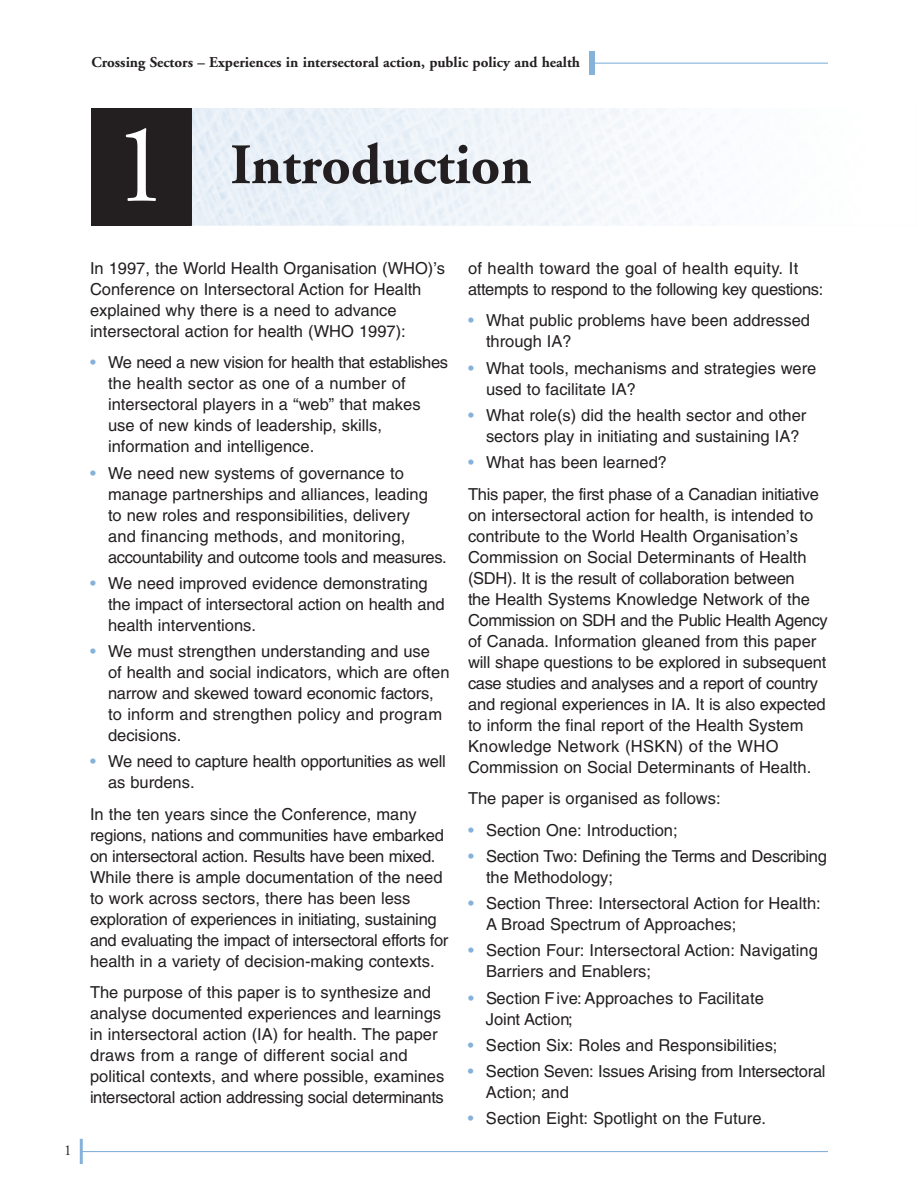
<style>
.page{position:relative;width:918px;height:1188px;background:#fff}
.page>*{position:absolute;margin:0;border:0;box-sizing:border-box;transform-origin:0 0}
.t1{font:700 57px "Adobe Garamond";color:#231f20}
.t2{font:16.5px/21px "Helvetica";color:#231f20}
.t3{font:16.5px/21px "Helvetica";letter-spacing:-.02em;color:#231f20}
.t4{font:700 15px "Adobe Garamond";color:#231f20}
.t5{font:15px "Adobe Garamond";color:#231f20}
.s1{font-weight:400;font-size:113.25px;color:#fff}
.s2{color:#86b2d9}
</style>
<div class="page">
<hr style="left:592px;top:63px;width:236px;height:1px;background:#86b2d9">
<hr style="left:81px;top:1151px;width:747px;height:1px;background:#86b2d9">
<hr style="left:80px;top:1139px;width:3px;height:25px;background:#86b2d9">
<div style="left:590px;top:52px;width:5px;height:23px;background:#86b2d9"></div>
<div style="left:92px;top:108px;width:99px;height:118px;background:#231f20"></div>
<hr style="left:191px;top:108px;width:1px;height:118px;background:#231f20">
<p class="t4" style="left:92px;top:56px;width:490px">Crossing Sectors – Experiences in intersectoral action, public policy and health</p>
<h1 class="t1" style="left:113px;top:142px;width:421px"><span class="s1">1</span> Introduction</h1>
<p class="t5" style="left:64px;top:1144px;width:9px">1</p>
<p class="t2" style="left:90px;top:259px;width:357px">In 1997, the World Health Organisation (WHO)’s Conference on Intersectoral Action for Health explained why there is a need to advance intersectoral action for health (WHO 1997):</p>
<p class="t2" style="left:108px;top:354px;width:342px;text-indent:-18px"><span class="s2">•</span> We need a new vision for health that establishes the health sector as one of a number of intersectoral players in a “web” that makes use of new kinds of leadership, skills, information and intelligence.</p>
<p class="t2" style="left:108px;top:464px;width:340px;text-indent:-18px"><span class="s2">•</span> We need new systems of governance to manage partnerships and alliances, leading<br>to new roles and responsibilities, delivery<br>and financing methods, and monitoring, accountability and outcome tools and measures.</p>
<p class="t2" style="left:108px;top:574px;width:338px;text-indent:-18px"><span class="s2">•</span> We need improved evidence demonstrating the impact of intersectoral action on health and health interventions.</p>
<p class="t2" style="left:108px;top:642px;width:343px;text-indent:-18px"><span class="s2">•</span> We must strengthen understanding and use<br>of health and social indicators, which are often narrow and skewed toward economic factors, to inform and strengthen policy and program decisions.</p>
<p class="t2" style="left:108px;top:753px;width:339px;text-indent:-18px"><span class="s2">•</span> We need to capture health opportunities as well as burdens.</p>
<p class="t2" style="left:90px;top:805px;width:360px">In the ten years since the Conference, many regions, nations and communities have embarked on intersectoral action. Results have been mixed.<br>While there is ample documentation of the need to work across sectors, there has been less exploration of experiences in initiating, sustaining and evaluating the impact of intersectoral efforts for health in a variety of decision-making contexts.</p>
<p class="t2" style="left:90px;top:984px;width:356px">The purpose of this paper is to synthesize and analyse documented experiences and learnings in intersectoral action (IA) for health. The paper draws from a range of different social and political contexts, and where possible, examines intersectoral action addressing social determinants</p>
<p class="t3" style="left:468px;top:259px;width:357px">of health toward the goal of health equity. It attempts to respond to the following key questions:</p>
<p class="t2" style="left:486px;top:312px;width:326px;text-indent:-18px"><span class="s2">•</span> What public problems have been addressed through IA?</p>
<p class="t2" style="left:486px;top:359px;width:332px;text-indent:-18px"><span class="s2">•</span> What tools, mechanisms and strategies were used to facilitate IA?</p>
<p class="t2" style="left:486px;top:406px;width:322px;text-indent:-18px"><span class="s2">•</span> What role(s) did the health sector and other sectors play in initiating and sustaining IA?</p>
<p class="t2" style="left:468px;top:448px;width:352px;line-height:31.5px"><span class="s2">•</span> What has been learned?<br>This paper, the first phase of a Canadian initiative</p>
<p class="t2" style="left:468px;top:506px;width:361px">on intersectoral action for health, is intended to contribute to the World Health Organisation’s Commission on Social Determinants of Health (SDH). It is the result of collaboration between<br>the Health Systems Knowledge Network of the Commission on SDH and the Public Health Agency of Canada. Information gleaned from this paper will shape questions to be explored in subsequent case studies and analyses and a report of country and regional experiences in IA. It is also expected to inform the final report of the Health System Knowledge Network (HSKN) of the WHO Commission on Social Determinants of Health.</p>
<p class="t2" style="left:468px;top:789px;width:254px">The paper is organised as follows:</p>
<p class="t2" style="left:468px;top:821px;width:211px"><span class="s2">•</span> Section One: Introduction;</p>
<p class="t2" style="left:486px;top:847px;width:342px;text-indent:-18px"><span class="s2">•</span> Section Two: Defining the Terms and Describing the Methodology;</p>
<p class="t2" style="left:486px;top:894px;width:336px;text-indent:-18px"><span class="s2">•</span> Section Three: Intersectoral Action for Health:<br>A Broad Spectrum of Approaches;</p>
<p class="t2" style="left:486px;top:942px;width:333px;text-indent:-18px"><span class="s2">•</span> Section Four: Intersectoral Action: Navigating<br>Barriers and Enablers;</p>
<p class="t2" style="left:486px;top:989px;width:280px;text-indent:-18px"><span class="s2">•</span> Section Five: Approaches to Facilitate<br>Joint Action;</p>
<p class="t2" style="left:468px;top:1036px;width:311px"><span class="s2">•</span> Section Six: Roles and Responsibilities;</p>
<p class="t2" style="left:486px;top:1062px;width:341px;text-indent:-18px"><span class="s2">•</span> Section Seven: Issues Arising from Intersectoral<br>Action; and</p>
<p class="t2" style="left:468px;top:1110px;width:300px"><span class="s2">•</span> Section Eight: Spotlight on the Future.</p>
</div>
